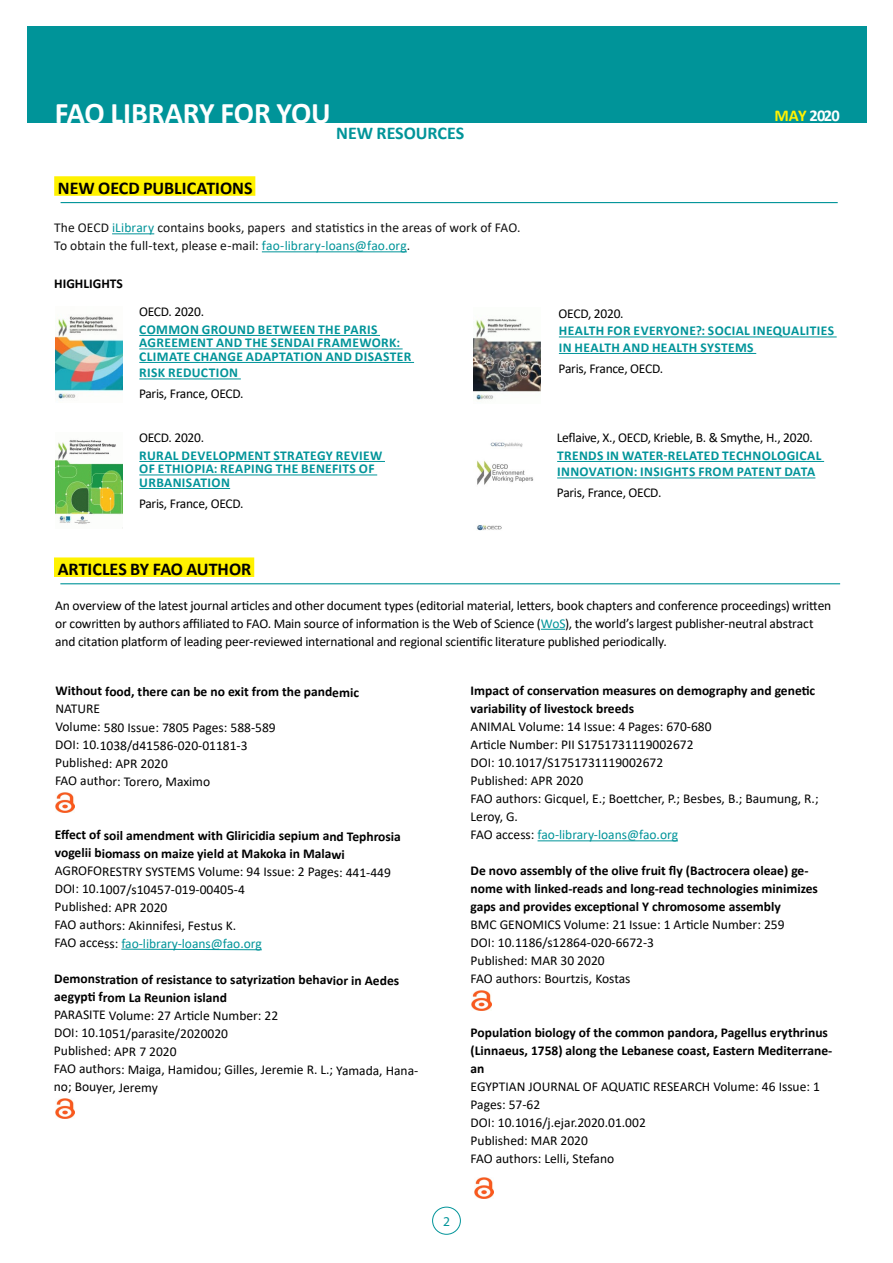
<style>
.page{position:relative;width:893px;height:1263px;background:#fff}
.page>*{position:absolute;margin:0;border:0;box-sizing:border-box;transform-origin:0 0}
.t1{font:700 30px "Calibri";color:#fff}
.t2{font:700 18px "Calibri";color:#000}
.t3{font:700 18px "Calibri";color:#009499}
.t4{font:700 16.5px "Calibri";letter-spacing:-.04em;color:#fff}
.t5{font:13.5px/18px "Calibri";letter-spacing:-.005em;color:#000}
.t6{font:700 13.5px/18px "Calibri";color:#000}
.t7{font:700 13.5px/13.5px "Calibri";letter-spacing:.025em;color:#009499}
.t8{font:13.5px/18px "Calibri";letter-spacing:.005em;color:#111}
.t9{font:13.5px "Myriad Pro";color:#009499}
.s1{color:#009499}
.s2{color:#fff200}
</style>
<div class="page">
<div style="left:27px;top:26px;width:839px;height:97px;background:#009499"></div>
<div style="left:432px;top:1207px;width:29px;height:28px;border:1px solid #009499;border-radius:50%"></div>
<hr style="left:61px;top:202px;width:777px;height:1px;background:#009499">
<div style="left:54px;top:176px;width:201px;height:20px;background:#fff200"></div>
<hr style="left:112px;top:233px;width:42px;height:1px;background:#009499">
<hr style="left:262px;top:251px;width:145px;height:1px;background:#009499">
<hr style="left:139px;top:335px;width:241px;height:1px;background:#009499">
<hr style="left:139px;top:348px;width:264px;height:1px;background:#009499">
<hr style="left:139px;top:362px;width:275px;height:1px;background:#009499">
<hr style="left:139px;top:378px;width:102px;height:1px;background:#009499">
<img style="left:56px;top:316px;width:67px;height:83px">
<img style="left:56px;top:440px;width:67px;height:88px">
<img style="left:473px;top:319px;width:67px;height:81px">
<img style="left:477px;top:442px;width:57px;height:89px">
<hr style="left:60px;top:583px;width:780px;height:1px;background:#009499">
<div style="left:54px;top:557px;width:200px;height:20px;background:#fff200"></div>
<svg style="left:541px;top:629px;width:24px;height:1px"></svg>
<hr style="left:139px;top:461px;width:246px;height:1px;background:#009499">
<hr style="left:139px;top:474px;width:238px;height:1px;background:#009499">
<hr style="left:139px;top:488px;width:91px;height:1px;background:#009499">
<hr style="left:559px;top:336px;width:278px;height:1px;background:#009499">
<hr style="left:559px;top:353px;width:197px;height:1px;background:#009499">
<hr style="left:557px;top:461px;width:267px;height:1px;background:#009499">
<hr style="left:557px;top:477px;width:258px;height:1px;background:#009499">
<img style="left:475px;top:1178px;width:19px;height:20px">
<svg style="left:121px;top:948px;width:141px;height:3px"></svg>
<hr style="left:538px;top:840px;width:140px;height:1px;background:#009499">
<img style="left:472px;top:990px;width:19px;height:21px">
<img style="left:55px;top:1098px;width:19px;height:21px">
<img style="left:55px;top:792px;width:19px;height:21px">
<h1 class="t1" style="left:55px;top:92px;width:278px">FAO LIBRARY FOR YOU</h1>
<h2 class="t3" style="left:336px;top:120px;width:129px">NEW RESOURCES</h2>
<h2 class="t2" style="left:58px;top:175px;width:196px">NEW OECD PUBLICATIONS</h2>
<p class="t8" style="left:54px;top:218px;width:468px">The OECD <span class="s1">iLibrary</span> contains books, papers and statistics in the areas of work of FAO.<br>To obtain the full-text, please e-mail: <span class="s1">fao-library-loans@fao.org</span>.</p>
<p class="t6" style="left:54px;top:274px;width:70px">HIGHLIGHTS</p>
<p class="t5" style="left:139px;top:302px;width:67px">OECD. 2020.</p>
<p class="t7" style="left:139px;top:322px;width:274px">COMMON GROUND BETWEEN THE PARIS<br>AGREEMENT AND THE SENDAI FRAMEWORK:<br>CLIMATE CHANGE ADAPTATION AND DISASTER</p>
<p class="t7" style="left:139px;top:366px;width:100px">RISK REDUCTION</p>
<p class="t5" style="left:139px;top:384px;width:106px">Paris, France, OECD.</p>
<p class="t5" style="left:139px;top:428px;width:67px">OECD. 2020.</p>
<p class="t7" style="left:139px;top:448px;width:245px">RURAL DEVELOPMENT STRATEGY REVIEW<br>OF ETHIOPIA: REAPING THE BENEFITS OF<br>URBANISATION</p>
<p class="t5" style="left:139px;top:494px;width:106px">Paris, France, OECD.</p>
<p class="t4" style="left:774px;top:104px;width:67px"><span class="s2">MAY</span> 2020</p>
<p class="t5" style="left:559px;top:304px;width:67px">OECD, 2020.</p>
<p class="t7" style="left:559px;top:322px;width:277px;line-height:16.5px">HEALTH FOR EVERYONE?: SOCIAL INEQUALITIES<br>IN HEALTH AND HEALTH SYSTEMS</p>
<p class="t5" style="left:559px;top:359px;width:106px">Paris, France, OECD.</p>
<p class="t5" style="left:557px;top:428px;width:257px">Leflaive, X., OECD, Krieble, B. &amp; Smythe, H., 2020.</p>
<p class="t7" style="left:557px;top:447px;width:266px;line-height:16.5px">TRENDS IN WATER-RELATED TECHNOLOGICAL<br>INNOVATION: INSIGHTS FROM PATENT DATA</p>
<p class="t5" style="left:557px;top:483px;width:106px">Paris, France, OECD.</p>
<h2 class="t2" style="left:58px;top:556px;width:195px">ARTICLES BY FAO AUTHOR</h2>
<p class="t5" style="left:55px;top:596px;width:777px">An overview of the latest journal articles and other document types (editorial material, letters, book chapters and conference proceedings) written or cowritten by authors affiliated to FAO. Main source of information is the Web of Science (<span class="s1">WoS</span>), the world’s largest publisher-neutral abstract and citation platform of leading peer-reviewed international and regional scientific literature published periodically.</p>
<p class="t6" style="left:56px;top:682px;width:305px">Without food, there can be no exit from the pandemic</p>
<p class="t5" style="left:55px;top:699px;width:222px">NATURE<br>Volume: 580 Issue: 7805 Pages: 588-589<br>DOI: 10.1038/d41586-020-01181-3<br>Published: APR 2020<br>FAO author: Torero, Maximo</p>
<p class="t6" style="left:55px;top:826px;width:348px">Effect of soil amendment with Gliricidia sepium and Tephrosia vogelii biomass on maize yield at Makoka in Malawi</p>
<p class="t5" style="left:54px;top:862px;width:338px">AGROFORESTRY SYSTEMS Volume: 94 Issue: 2 Pages: 441-449<br>DOI: 10.1007/s10457-019-00405-4<br>Published: APR 2020<br>FAO authors: Akinnifesi, Festus K.<br>FAO access: <span class="s1">fao-library-loans@fao.org</span></p>
<p class="t6" style="left:54px;top:970px;width:347px;line-height:17.5px">Demonstration of resistance to satyrization behavior in Aedes aegypti from La Reunion island</p>
<p class="t5" style="left:54px;top:1006px;width:366px">PARASITE Volume: 27 Article Number: 22<br>DOI: 10.1051/parasite/2020020<br>Published: APR 7 2020<br>FAO authors: Maiga, Hamidou; Gilles, Jeremie R. L.; Yamada, Hana&shy;no; Bouyer, Jeremy</p>
<p class="t9" style="left:443px;top:1213px;width:8px">2</p>
<p class="t6" style="left:471px;top:682px;width:346px">Impact of conservation measures on demography and genetic variability of livestock breeds</p>
<p class="t5" style="left:471px;top:717px;width:350px">ANIMAL Volume: 14 Issue: 4 Pages: 670-680<br>Article Number: PII S1751731119002672<br>DOI: 10.1017/S1751731119002672<br>Published: APR 2020<br>FAO authors: Gicquel, E.; Boettcher, P.; Besbes, B.; Baumung, R.; Leroy, G.<br>FAO access: <span class="s1">fao-library-loans@fao.org</span></p>
<p class="t6" style="left:471px;top:862px;width:349px">De novo assembly of the olive fruit fly (Bactrocera oleae) ge&shy;nome with linked-reads and long-read technologies minimizes gaps and provides exceptional Y chromosome assembly</p>
<p class="t5" style="left:471px;top:915px;width:315px">BMC GENOMICS Volume: 21 Issue: 1 Article Number: 259<br>DOI: 10.1186/s12864-020-6672-3<br>Published: MAR 30 2020<br>FAO authors: Bourtzis, Kostas</p>
<p class="t6" style="left:471px;top:1024px;width:363px">Population biology of the common pandora, Pagellus erythrinus (Linnaeus, 1758) along the Lebanese coast, Eastern Mediterrane&shy;an</p>
<p class="t5" style="left:471px;top:1077px;width:351px">EGYPTIAN JOURNAL OF AQUATIC RESEARCH Volume: 46 Issue: 1<br>Pages: 57-62<br>DOI: 10.1016/j.ejar.2020.01.002<br>Published: MAR 2020<br>FAO authors: Lelli, Stefano</p>
</div>
